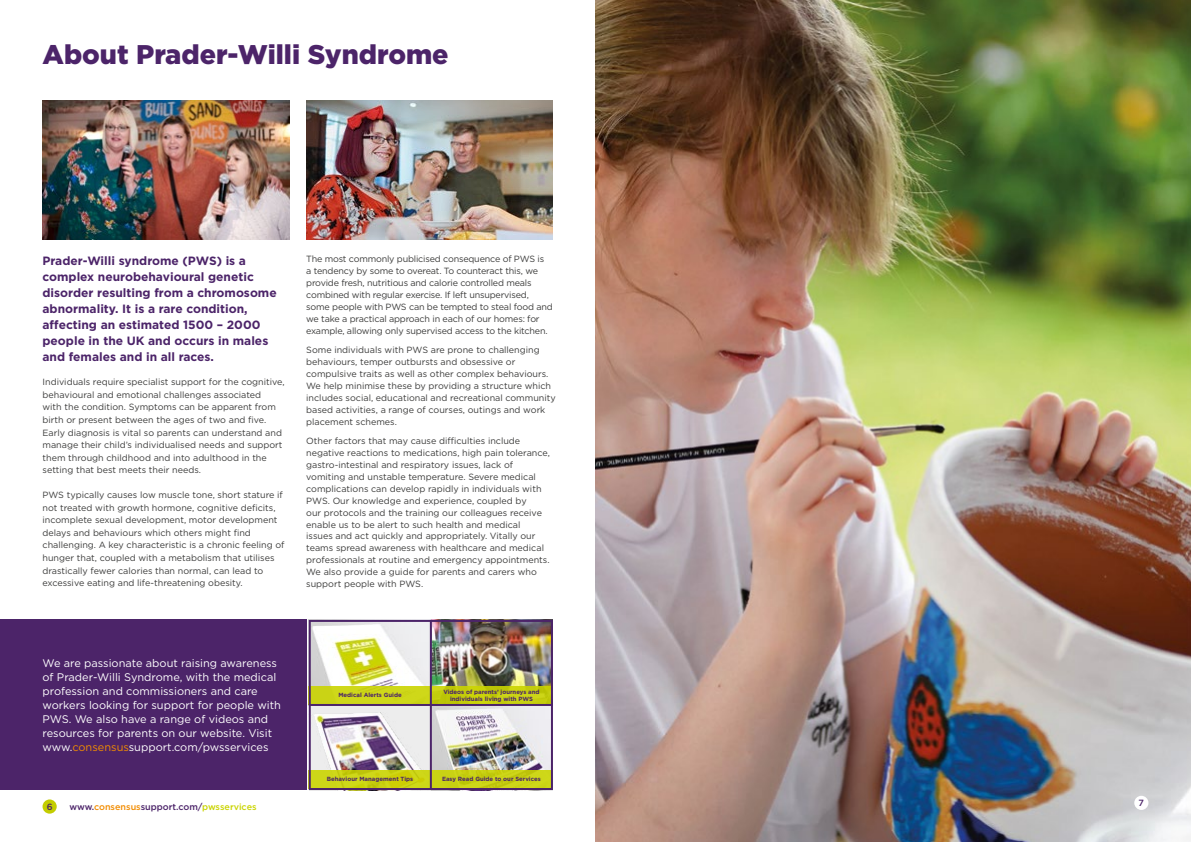
<style>
.page{position:relative;width:1191px;height:842px;background:#fff}
.page>*{position:absolute;margin:0;border:0;box-sizing:border-box;transform-origin:0 0}
.t1{font:900 27px "Gotham";color:#4c2469}
.t2{font:700 12px/16px "Gotham";color:#4c2469}
.t3{font:11px/14px "Gotham";color:#fff}
.t4{font:9px/11.9px "Gotham";color:#3c3c3b}
.t5{font:9px/11.9px "Gotham";letter-spacing:-.02em;color:#3c3c3b}
.t6{font:500 9px "Gotham";color:#4c2469}
.t7{font:700 6px/7.2px "Gotham";color:#4c2469;text-align:center}
.s1{color:#f28c00}
.s2{color:#cad400}
</style>
<div class="page">
<img style="left:43px;top:101px;width:246px;height:139px">
<img style="left:306px;top:101px;width:247px;height:139px">
<img style="left:595px;top:0;width:596px;height:842px">
<div style="left:43px;top:799px;width:14px;height:15px;background:#c3cd00;border-radius:50%"></div>
<div style="left:1134px;top:796px;width:14px;height:14px;background:#fff;border-radius:50%"></div>
<div style="left:0;top:620px;width:306px;height:170px;background:#4c2469"></div>
<img style="left:312px;top:623px;width:118px;height:63px">
<img style="left:312px;top:706px;width:118px;height:64px">
<img style="left:432px;top:706px;width:118px;height:64px">
<div style="left:309px;top:686px;width:122px;height:19px;background:#cfd819"></div>
<svg style="left:312px;top:770px;width:118px;height:17px;background:#cbd211"></svg>
<img style="left:432px;top:623px;width:118px;height:63px">
<div style="left:430px;top:686px;width:122px;height:19px;background:linear-gradient(to right,#c1cb08,#c8d010)"></div>
<svg style="left:432px;top:770px;width:118px;height:17px;background:#c8d012"></svg>
<div style="left:309px;top:620px;width:244px;height:170px;border:2px solid #4c2469"></div>
<hr style="left:430px;top:620px;width:2px;height:170px;background:#4c2469">
<hr style="left:309px;top:704px;width:244px;height:2px;background:#4c2469">
<h1 class="t1" style="left:43px;top:36px;width:407px">About Prader-Willi Syndrome</h1>
<p class="t2" style="left:43px;top:252px;width:236px">Prader-Willi syndrome (PWS) is a complex neurobehavioural genetic disorder resulting from a chromosome abnormality. It is a rare condition, affecting an estimated 1500 – 2000 people in the UK and occurs in males and females and in all races.</p>
<p class="t4" style="left:43px;top:376px;width:244px;line-height:12.5px">Individuals require specialist support for the cognitive, behavioural and emotional challenges associated<br>with the condition. Symptoms can be apparent from birth or present between the ages of two and five.<br>Early diagnosis is vital so parents can understand and manage their child’s individualised needs and support them through childhood and into adulthood in the setting that best meets their needs.</p>
<p class="t4" style="left:43px;top:489px;width:243px;line-height:12.5px">PWS typically causes low muscle tone, short stature if not treated with growth hormone, cognitive deficits, incomplete sexual development, motor development delays and behaviours which others might find challenging. A key characteristic is a chronic feeling of hunger that, coupled with a metabolism that utilises drastically fewer calories than normal, can lead to excessive eating and life-threatening obesity.</p>
<p class="t5" style="left:306px;top:253px;width:248px">The most commonly publicised consequence of PWS is<br>a tendency by some to overeat. To counteract this, we provide fresh, nutritious and calorie controlled meals combined with regular exercise. If left unsupervised, some people with PWS can be tempted to steal food and we take a practical approach in each of our homes: for example, allowing only supervised access to the kitchen.</p>
<p class="t4" style="left:306px;top:344px;width:251px">Some individuals with PWS are prone to challenging behaviours, temper outbursts and obsessive or compulsive traits as well as other complex behaviours.<br>We help minimise these by providing a structure which includes social, educational and recreational community based activities, a range of courses, outings and work placement schemes.</p>
<p class="t4" style="left:306px;top:435px;width:245px">Other factors that may cause difficulties include negative reactions to medications, high pain tolerance, gastro-intestinal and respiratory issues, lack of vomiting and unstable temperature. Severe medical complications can develop rapidly in individuals with PWS. Our knowledge and experience, coupled by<br>our protocols and the training our colleagues receive enable us to be alert to such health and medical<br>issues and act quickly and appropriately. Vitally our teams spread awareness with healthcare and medical professionals at routine and emergency appointments.<br>We also provide a guide for parents and carers who support people with PWS.</p>
<p class="t3" style="left:43px;top:656px;width:240px">We are passionate about raising awareness of Prader-Willi Syndrome, with the medical profession and commissioners and care workers looking for support for people with PWS. We also have a range of videos and resources for parents on our website. Visit www.<span class="s1">consensus</span>support.com/pwsservices</p>
<p class="t7" style="left:338px;top:692px;width:65px">Medical Alerts Guide</p>
<p class="t7" style="left:443px;top:688px;width:98px">Videos of parents’ journeys and individuals living with PWS</p>
<p class="t7" style="left:327px;top:775px;width:88px">Behaviour Management Tips</p>
<p class="t7" style="left:442px;top:775px;width:100px">Easy Read Guide to our Services</p>
<p class="t6" style="left:47px;top:800px;width:7px">6</p>
<p class="t6" style="left:69px;top:800px;width:189px">www.<span class="s1">consensus</span>support.com/<span class="s2">pwsservices</span></p>
<p class="t6" style="left:1138px;top:797px;width:7px">7</p>
</div>
